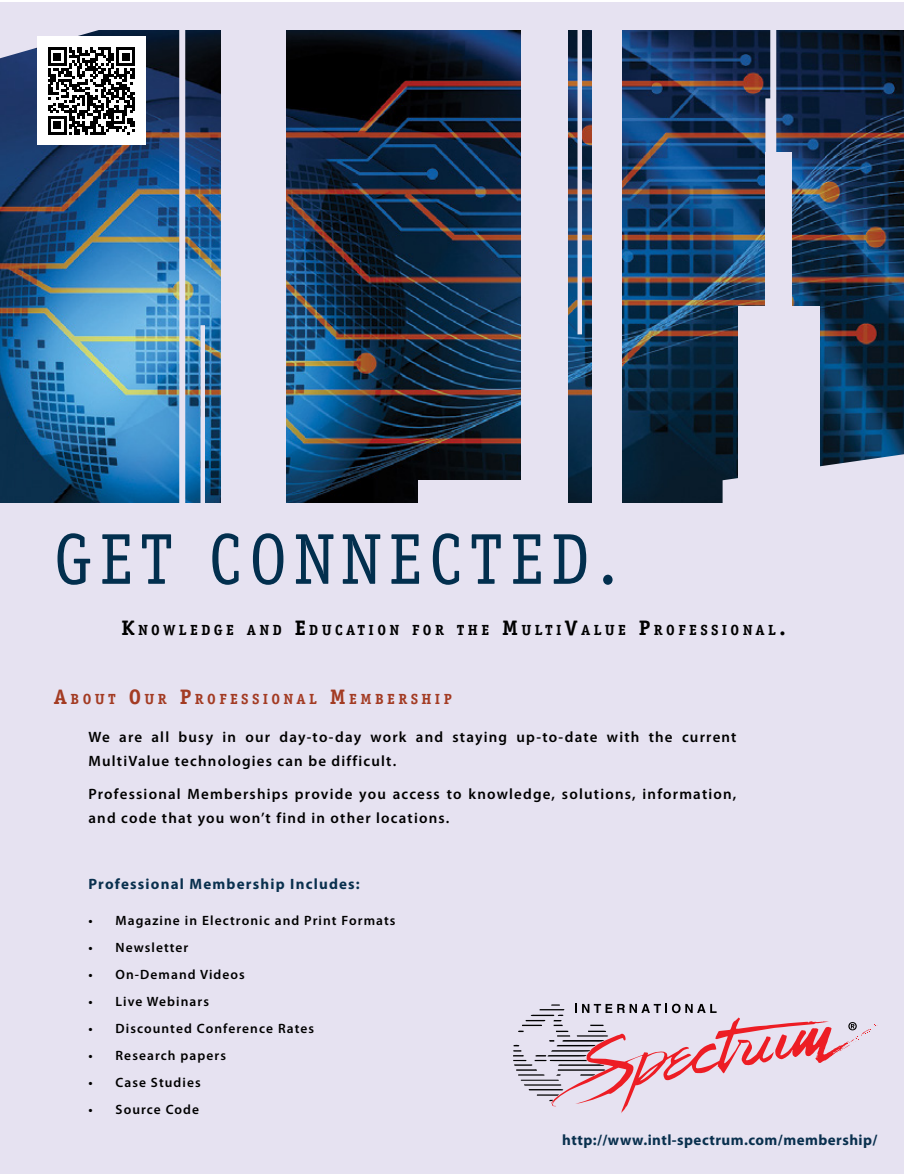
<style>
.page{position:relative;width:904px;height:1174px;background:#fff}
.page>*{position:absolute;margin:0;border:0;box-sizing:border-box;transform-origin:0 0}
.t1{font:72.3px "Officina Serif";letter-spacing:.12em;color:#022f4e;scale:.93 1}
.t2{font:600 15px/24px "Myriad Pro";letter-spacing:.08em;color:#000}
.t3{font:700 15px "Myriad Pro";letter-spacing:.03em;color:#09304e}
.t4{font:700 15px "Myriad Pro";letter-spacing:.07em;color:#09304e}
.t5{font:700 14.7px "Officina Serif";letter-spacing:.23em;color:#000}
.t6{font:700 14.7px "Officina Serif";letter-spacing:.23em;color:#a33b23}
.t7{font:600 13.5px "Myriad Pro";letter-spacing:.08em;color:#000}
.s1{font-size:21px}
</style>
<div class="page">
<div style="left:0;top:2px;width:904px;height:1172px;background:#e6e2f1"></div>
<img style="left:0;top:31px;width:904px;height:472px">
<svg style="left:621px;top:30px;width:41px;height:9px"></svg>
<div style="left:521px;top:14px;width:47px;height:498px;background:#e6e2f1"></div>
<div style="left:419px;top:480px;width:132px;height:36px;background:#e6e2f1"></div>
<div style="left:592px;top:5px;width:29px;height:507px;background:#e6e2f1"></div>
<div style="left:577px;top:18px;width:5px;height:316px;background:#e6e2f1"></div>
<div style="left:221px;top:20px;width:65px;height:492px;background:#e6e2f1"></div>
<hr style="left:201px;top:325px;width:4px;height:180px;background:#e6e2f1">
<div style="left:179px;top:17px;width:6px;height:489px;background:#e6e2f1"></div>
<div style="left:739px;top:306px;width:81px;height:176px;background:#e6e2f1"></div>
<div style="left:765px;top:152px;width:27px;height:166px;background:#e6e2f1"></div>
<div style="left:770px;top:2px;width:6px;height:248px;background:#e6e2f1"></div>
<div style="left:765px;top:98px;width:6px;height:304px;background:#e6e2f1"></div>
<svg style="left:723px;top:454px;width:181px;height:49px"></svg>
<svg style="left:513px;top:1004px;width:365px;height:109px"></svg>
<div style="left:38px;top:37px;width:108px;height:108px;background:#fff"></div>
<svg style="left:0;top:30px;width:135px;height:104px"></svg>
<h1 class="t1" style="left:54px;top:517px;width:608px">GET CONNECTED.</h1>
<p class="t5" style="left:122px;top:621px;width:666px"><span class="s1">K</span>NOWLEDGE AND <span class="s1">E</span>DUCATION FOR THE <span class="s1">M</span>ULTI<span class="s1">V</span>ALUE <span class="s1">P</span>ROFESSIONAL<span class="s1">.</span></p>
<p class="t6" style="left:54px;top:690px;width:399px"><span class="s1">A</span>BOUT <span class="s1">O</span>UR <span class="s1">P</span>ROFESSIONAL <span class="s1">M</span>EMBERSHIP</p>
<p class="t2" style="left:88px;top:724px;width:650px">We are all busy in our day-to-day work and staying up-to-date with the current<br>MultiValue technologies can be difficult.</p>
<p class="t2" style="left:88px;top:781px;width:649px">Professional Memberships provide you access to knowledge, solutions, information, and code that you won’t find in other locations.</p>
<p class="t4" style="left:88px;top:874px;width:273px">Professional Membership Includes:</p>
<p class="t7" style="left:88px;top:912px;width:309px">• Magazine in Electronic and Print Formats</p>
<p class="t7" style="left:88px;top:939px;width:101px">• Newsletter</p>
<p class="t7" style="left:88px;top:966px;width:158px">• On-Demand Videos</p>
<p class="t7" style="left:88px;top:993px;width:122px">• Live Webinars</p>
<p class="t7" style="left:88px;top:1020px;width:227px">• Discounted Conference Rates</p>
<p class="t7" style="left:88px;top:1047px;width:139px">• Research papers</p>
<p class="t7" style="left:88px;top:1074px;width:114px">• Case Studies</p>
<p class="t7" style="left:88px;top:1101px;width:112px">• Source Code</p>
<p class="t3" style="left:562px;top:1130px;width:317px">http://www.intl-spectrum.com/membership/</p>
</div>
